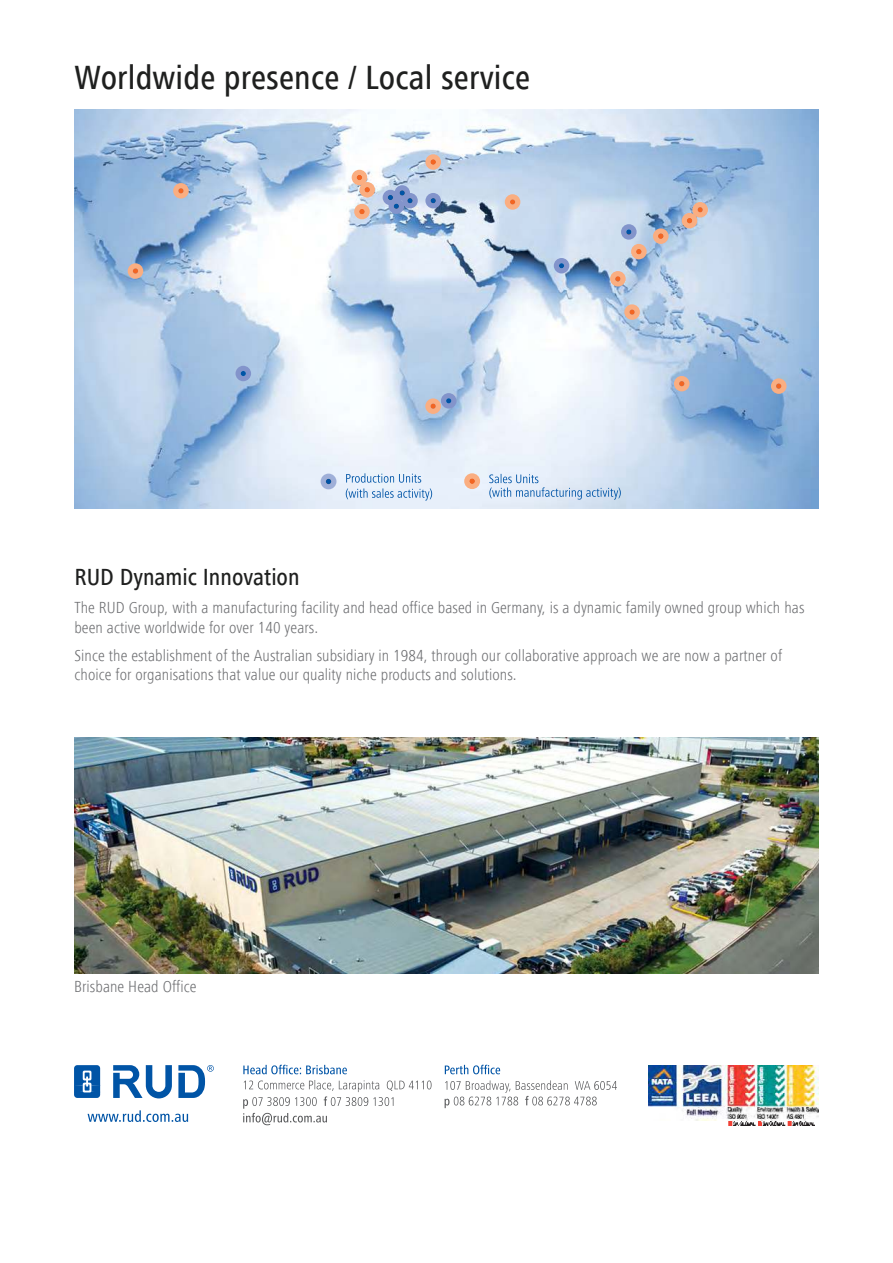
<style>
.page{position:relative;width:893px;height:1263px;background:#fff}
.page>*{position:absolute;margin:0;border:0;box-sizing:border-box;transform-origin:0 0}
.t1{font:500 condensed 34.5px "Frutiger Next Com";letter-spacing:.005em;color:#1f201f}
.t2{font:500 condensed 24px "Frutiger Next Com";color:#1f201f}
.t3{font:300 condensed 16.5px/19.5px "Frutiger Next Com";letter-spacing:.005em;color:#6d6e71}
</style>
<div class="page">
<svg style="left:88px;top:1110px;width:100px;height:12px"></svg>
<svg style="left:113px;top:1065px;width:59px;height:33px"></svg>
<svg style="left:178px;top:1065px;width:36px;height:33px"></svg>
<svg style="left:74px;top:1065px;width:26px;height:33px"></svg>
<svg style="left:445px;top:1080px;width:172px;height:28px"></svg>
<svg style="left:445px;top:1065px;width:55px;height:9px"></svg>
<img style="left:648px;top:1065px;width:171px;height:60px">
<svg style="left:243px;top:1080px;width:189px;height:45px"></svg>
<svg style="left:243px;top:1065px;width:104px;height:9px"></svg>
<img style="left:75px;top:110px;width:743px;height:398px">
<svg style="left:674px;top:376px;width:15px;height:15px"></svg>
<svg style="left:624px;top:304px;width:16px;height:16px"></svg>
<svg style="left:505px;top:194px;width:15px;height:16px"></svg>
<svg style="left:425px;top:154px;width:16px;height:16px"></svg>
<svg style="left:352px;top:170px;width:23px;height:27px"></svg>
<svg style="left:354px;top:204px;width:16px;height:15px"></svg>
<svg style="left:173px;top:183px;width:16px;height:16px"></svg>
<svg style="left:128px;top:263px;width:15px;height:16px"></svg>
<svg style="left:610px;top:271px;width:16px;height:15px"></svg>
<svg style="left:653px;top:228px;width:16px;height:16px"></svg>
<svg style="left:682px;top:202px;width:26px;height:26px"></svg>
<svg style="left:425px;top:193px;width:16px;height:15px"></svg>
<svg style="left:554px;top:258px;width:15px;height:15px"></svg>
<svg style="left:235px;top:366px;width:16px;height:15px"></svg>
<svg style="left:425px;top:393px;width:31px;height:21px"></svg>
<svg style="left:621px;top:224px;width:26px;height:35px"></svg>
<svg style="left:383px;top:185px;width:35px;height:29px"></svg>
<svg style="left:771px;top:378px;width:15px;height:16px"></svg>
<svg style="left:489px;top:474px;width:132px;height:26px;background:#c5d7ec"></svg>
<svg style="left:464px;top:473px;width:16px;height:16px"></svg>
<svg style="left:346px;top:473px;width:86px;height:28px;background:#c5d9ed"></svg>
<svg style="left:321px;top:474px;width:15px;height:15px"></svg>
<img style="left:74px;top:737px;width:745px;height:237px">
<h1 class="t1" style="left:74px;top:57px;width:457px">Worldwide presence / Local service</h1>
<h2 class="t2" style="left:74px;top:564px;width:227px">RUD Dynamic Innovation</h2>
<p class="t3" style="left:74px;top:599px;width:732px">The RUD Group, with a manufacturing facility and head office based in Germany, is a dynamic family owned group which has been active worldwide for over 140 years.</p>
<p class="t3" style="left:74px;top:647px;width:709px">Since the establishment of the Australian subsidiary in 1984, through our collaborative approach we are now a partner of choice for organisations that value our quality niche products and solutions.</p>
<p class="t3" style="left:74px;top:978px;width:124px">Brisbane Head Office</p>
</div>
